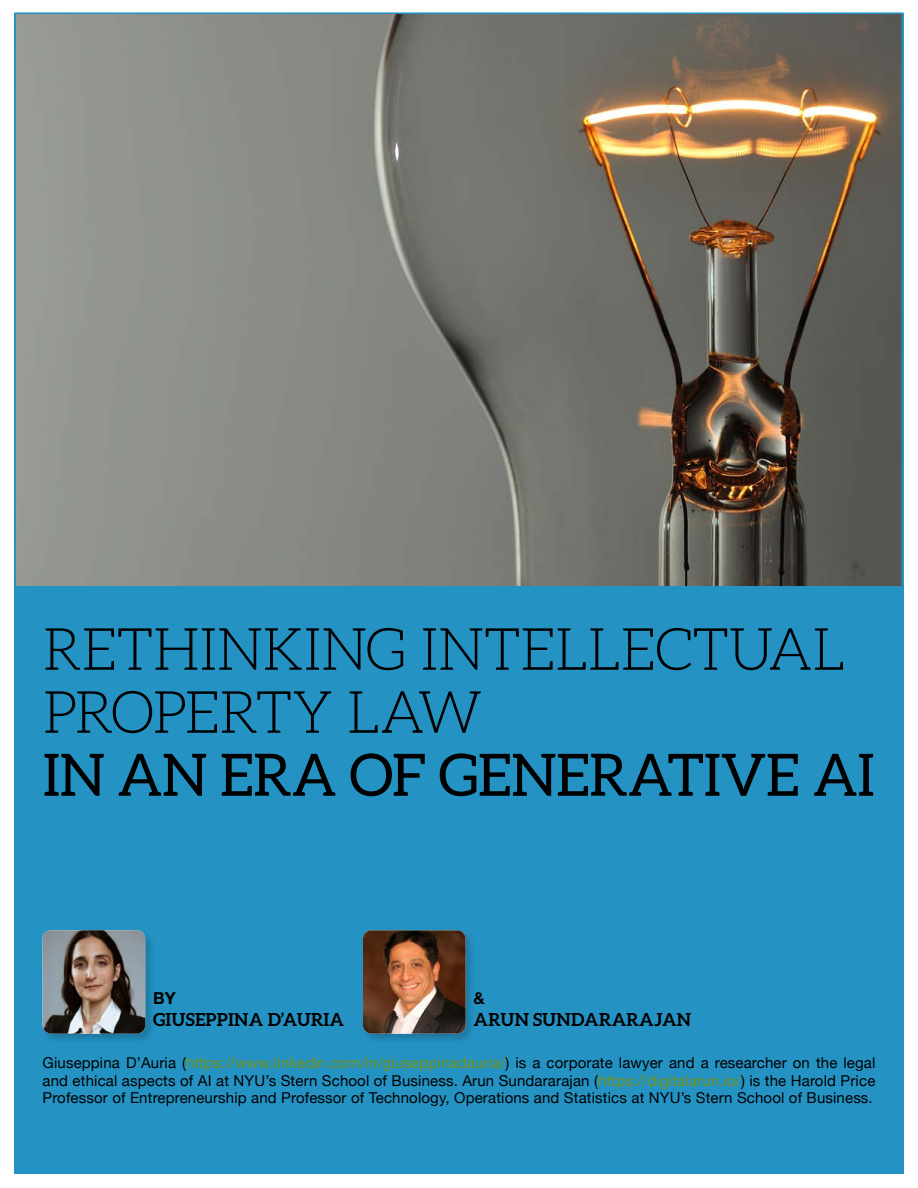
<style>
.page{position:relative;width:918px;height:1188px;background:#fff}
.page>*{position:absolute;margin:0;border:0;box-sizing:border-box;transform-origin:0 0}
.t1{font:300 58.5px/63px "Aleo";letter-spacing:-.02em;color:#000}
.t2{font:58.5px "Aleo";letter-spacing:-.01em;color:#000}
.t3{font:700 18px "Aleo";letter-spacing:.01em;color:#000}
.t4{font:700 16.5px "Helvetica Neue";color:#000}
.t5{font:15px/17.2px "Helvetica Neue";letter-spacing:.01em;color:#000;text-align:justify}
.s1{color:#77921a}
</style>
<div class="page">
<div style="left:14px;top:588px;width:889px;height:586px;background:#2493c4"></div>
<svg style="left:14px;top:12px;width:890px;height:576px;background:#7b7a72"></svg>
<div style="left:41px;top:928px;width:115px;height:117px;background:#000;opacity:.18"></div>
<img style="left:43px;top:930px;width:102px;height:104px">
<div style="left:361px;top:928px;width:116px;height:117px;background:#000;opacity:.18"></div>
<img style="left:363px;top:930px;width:103px;height:104px">
<h1 class="t1" style="left:43px;top:618px;width:805px">RETHINKING INTELLECTUAL<br>PROPERTY LAW</h1>
<h1 class="t2" style="left:43px;top:742px;width:834px">IN AN ERA OF GENERATIVE AI</h1>
<p class="t4" style="left:153px;top:985px;width:24px">BY</p>
<p class="t3" style="left:153px;top:1009px;width:193px">GIUSEPPINA D’AURIA</p>
<p class="t4" style="left:474px;top:985px;width:13px">&amp;</p>
<p class="t3" style="left:474px;top:1009px;width:219px">ARUN SUNDARARAJAN</p>
<p class="t5" style="left:43px;top:1055px;width:834px">Giuseppina D’Auria (<span class="s1">https://www.linkedin.com/in/giuseppinadauria/</span>) is a corporate lawyer and a researcher on the legal and ethical aspects of AI at NYU’s Stern School of Business. Arun Sundararajan (<span class="s1">https://digitalarun.io/</span>) is the Harold Price Professor of Entrepreneurship and Professor of Technology, Operations and Statistics at NYU’s Stern School of Business.</p>
</div>
